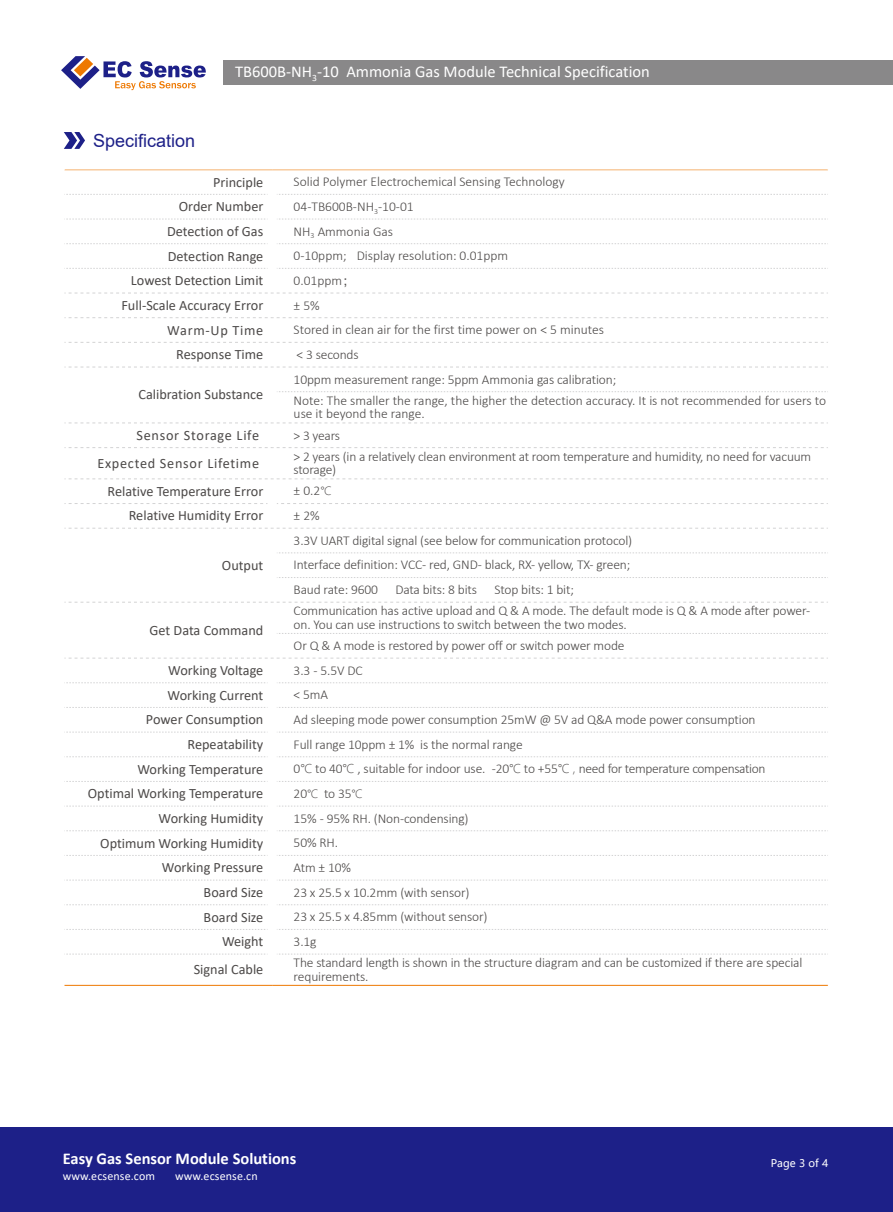
<style>
.page{position:relative;width:893px;height:1212px;background:#fff}
.page>*{position:absolute;margin:0;border:0;box-sizing:border-box;transform-origin:0 0}
.t1{font:18px "Arial";color:#1d2088}
.t2{font:16.5px "Calibri";color:#fff}
.t3{font:700 16.5px "Calibri";color:#fff}
.t4{font:14.25px "Calibri";color:#4c4948}
.t5{font:14.25px "Calibri";letter-spacing:.05em;color:#4c4948}
.t6{font:300 13.5px/13.5px "Calibri";letter-spacing:-.01em;color:#4c4948}
.t7{font:12px "Calibri";letter-spacing:.01em;color:#fff}
.t8{font:10.5px "Microsoft Ya Hei";color:#fff}
.s1{font-family:"ST Xihei";font-weight:400}
.s2{font-family:"Microsoft Ya Hei UI Light";font-weight:400;font-size:11.25px}
.s3{font-family:"Microsoft Ya Hei UI Light";font-weight:400;font-size:12px}
</style>
<div class="page">
<div style="left:0;top:1127px;width:893px;height:85px;background:#1d2088"></div>
<div style="left:224px;top:60px;width:669px;height:24px;background:#898889"></div>
<svg style="left:61px;top:56px;width:145px;height:34px"></svg>
<svg style="left:64px;top:132px;width:21px;height:17px"></svg>
<svg style="left:66px;top:194px;width:202px;height:1px"></svg>
<svg style="left:277px;top:194px;width:549px;height:1px"></svg>
<svg style="left:66px;top:219px;width:202px;height:1px"></svg>
<svg style="left:279px;top:219px;width:547px;height:1px"></svg>
<svg style="left:66px;top:243px;width:202px;height:1px"></svg>
<svg style="left:277px;top:243px;width:549px;height:1px"></svg>
<svg style="left:66px;top:268px;width:202px;height:1px"></svg>
<svg style="left:277px;top:268px;width:549px;height:1px"></svg>
<svg style="left:277px;top:391px;width:549px;height:1px"></svg>
<svg style="left:279px;top:553px;width:547px;height:1px"></svg>
<svg style="left:277px;top:577px;width:549px;height:1px"></svg>
<svg style="left:277px;top:633px;width:549px;height:1px"></svg>
<svg style="left:66px;top:682px;width:202px;height:1px"></svg>
<svg style="left:277px;top:682px;width:549px;height:1px"></svg>
<svg style="left:66px;top:707px;width:202px;height:1px"></svg>
<svg style="left:277px;top:707px;width:549px;height:1px"></svg>
<svg style="left:66px;top:732px;width:202px;height:1px"></svg>
<svg style="left:277px;top:732px;width:549px;height:1px"></svg>
<svg style="left:66px;top:756px;width:202px;height:1px"></svg>
<svg style="left:277px;top:756px;width:549px;height:1px"></svg>
<svg style="left:66px;top:781px;width:202px;height:1px"></svg>
<svg style="left:277px;top:781px;width:549px;height:1px"></svg>
<svg style="left:66px;top:806px;width:202px;height:1px"></svg>
<svg style="left:277px;top:806px;width:549px;height:1px"></svg>
<svg style="left:66px;top:830px;width:202px;height:1px"></svg>
<svg style="left:277px;top:830px;width:549px;height:1px"></svg>
<svg style="left:66px;top:855px;width:202px;height:1px"></svg>
<svg style="left:277px;top:855px;width:549px;height:1px"></svg>
<svg style="left:66px;top:880px;width:202px;height:1px"></svg>
<svg style="left:277px;top:880px;width:549px;height:1px"></svg>
<svg style="left:66px;top:904px;width:202px;height:1px"></svg>
<svg style="left:277px;top:904px;width:549px;height:1px"></svg>
<svg style="left:66px;top:929px;width:202px;height:1px"></svg>
<svg style="left:277px;top:929px;width:549px;height:1px"></svg>
<svg style="left:66px;top:954px;width:202px;height:1px"></svg>
<svg style="left:277px;top:954px;width:549px;height:1px"></svg>
<svg style="left:68px;top:503px;width:200px;height:1px"></svg>
<svg style="left:277px;top:503px;width:547px;height:1px"></svg>
<hr style="left:64px;top:985px;width:208px;height:1px;background:#ee7800">
<hr style="left:272px;top:985px;width:556px;height:1px;background:#ee7800">
<svg style="left:68px;top:342px;width:756px;height:1px"></svg>
<svg style="left:69px;top:367px;width:755px;height:1px"></svg>
<svg style="left:69px;top:423px;width:755px;height:1px"></svg>
<svg style="left:68px;top:528px;width:756px;height:1px"></svg>
<svg style="left:68px;top:602px;width:756px;height:1px"></svg>
<svg style="left:68px;top:658px;width:756px;height:1px"></svg>
<svg style="left:69px;top:293px;width:755px;height:1px"></svg>
<svg style="left:68px;top:317px;width:756px;height:1px"></svg>
<svg style="left:68px;top:447px;width:756px;height:1px"></svg>
<svg style="left:68px;top:478px;width:756px;height:1px"></svg>
<h1 class="t1" style="left:93px;top:128px;width:104px">Specification</h1>
<p class="t2" style="left:235px;top:61px;width:416px">TB600B-NH<sub>3</sub>-10 Ammonia Gas Module Technical Specification</p>
<p class="t4" style="left:213px;top:172px;width:52px">Principle</p>
<p class="t6" style="left:294px;top:175px;width:273px">Solid Polymer Electrochemical Sensing Technology</p>
<p class="t4" style="left:179px;top:197px;width:86px">Order Number</p>
<p class="t6" style="left:294px;top:200px;width:122px">04-TB600B-NH<sub>3</sub>-10-01</p>
<p class="t4" style="left:167px;top:221px;width:98px">Detection of Gas</p>
<p class="t6" style="left:294px;top:224px;width:101px">NH<sub>3</sub> Ammonia Gas</p>
<p class="t4" style="left:168px;top:246px;width:97px">Detection Range</p>
<p class="t6" style="left:294px;top:249px;width:216px">0-10ppm; Display resolution: 0.01ppm</p>
<p class="t4" style="left:131px;top:271px;width:134px">Lowest Detection Limit</p>
<p class="t6" style="left:294px;top:274px;width:64px">0.01ppm<span class="s1">；</span></p>
<p class="t4" style="left:121px;top:295px;width:143px">Full-Scale Accuracy Error</p>
<p class="t6" style="left:294px;top:298px;width:28px">± 5%</p>
<p class="t5" style="left:167px;top:320px;width:98px">Warm-Up Time</p>
<p class="t6" style="left:294px;top:323px;width:312px">Stored in clean air for the first time power on &lt; 5 minutes</p>
<p class="t4" style="left:176px;top:345px;width:89px">Response Time</p>
<p class="t6" style="left:297px;top:348px;width:64px">&lt; 3 seconds</p>
<p class="t4" style="left:138px;top:385px;width:126px">Calibration Substance</p>
<p class="t6" style="left:294px;top:368px;width:534px;line-height:21.1px">10ppm measurement range: 5ppm Ammonia gas calibration;<br>Note: The smaller the range, the higher the detection accuracy. It is not recommended for users to</p>
<p class="t6" style="left:294px;top:407px;width:133px">use it beyond the range.</p>
<p class="t5" style="left:136px;top:425px;width:124px">Sensor Storage Life</p>
<p class="t6" style="left:294px;top:428px;width:48px">&gt; 3 years</p>
<p class="t5" style="left:97px;top:453px;width:163px">Expected Sensor Lifetime</p>
<p class="t6" style="left:294px;top:449px;width:519px">&gt; 2 years (in a relatively clean environment at room temperature and humidity, no need for vacuum storage)</p>
<p class="t4" style="left:108px;top:481px;width:157px">Relative Temperature Error</p>
<p class="t6" style="left:294px;top:484px;width:40px">± 0.2<span class="s2">℃</span></p>
<p class="t4" style="left:129px;top:506px;width:136px">Relative Humidity Error</p>
<p class="t6" style="left:294px;top:509px;width:28px">± 2%</p>
<p class="t4" style="left:222px;top:555px;width:43px">Output</p>
<p class="t6" style="left:294px;top:528px;width:340px;line-height:24.6px">3.3V UART digital signal (see below for communication protocol)<br>Interface definition: VCC- red, GND- black, RX- yellow, TX- green;<br>Baud rate: 9600</p>
<p class="t6" style="left:395px;top:583px;width:83px">Data bits: 8 bits</p>
<p class="t6" style="left:494px;top:583px;width:81px">Stop bits: 1 bit;</p>
<p class="t4" style="left:150px;top:620px;width:115px">Get Data Command</p>
<p class="t6" style="left:294px;top:604px;width:518px">Communication has active upload and Q &amp; A mode. The default mode is Q &amp; A mode after power&shy;on. You can use instructions to switch between the two modes.</p>
<p class="t6" style="left:294px;top:639px;width:332px">Or Q &amp; A mode is restored by power off or switch power mode</p>
<p class="t4" style="left:168px;top:660px;width:97px">Working Voltage</p>
<p class="t6" style="left:294px;top:663px;width:71px">3.3 - 5.5V DC</p>
<p class="t4" style="left:168px;top:685px;width:97px">Working Current</p>
<p class="t6" style="left:294px;top:688px;width:36px">&lt; 5mA</p>
<p class="t4" style="left:146px;top:710px;width:119px">Power Consumption</p>
<p class="t6" style="left:294px;top:713px;width:463px">Ad sleeping mode power consumption 25mW @ 5V ad Q&amp;A mode power consumption</p>
<p class="t4" style="left:188px;top:734px;width:77px">Repeatability</p>
<p class="t6" style="left:294px;top:737px;width:231px">Full range 10ppm ± 1% is the normal range</p>
<p class="t4" style="left:137px;top:759px;width:127px">Working Temperature</p>
<p class="t6" style="left:294px;top:762px;width:473px">0<span class="s3">℃</span> to 40<span class="s3">℃</span> , suitable for indoor use. -20<span class="s3">℃</span> to +55<span class="s3">℃ ,</span> need for temperature compensation</p>
<p class="t4" style="left:88px;top:784px;width:177px">Optimal Working Temperature</p>
<p class="t6" style="left:294px;top:787px;width:71px">20<span class="s2">℃</span> to 35<span class="s2">℃</span></p>
<p class="t4" style="left:159px;top:808px;width:106px">Working Humidity</p>
<p class="t6" style="left:294px;top:811px;width:176px">15% - 95% RH. (Non-condensing)</p>
<p class="t4" style="left:100px;top:833px;width:165px">Optimum Working Humidity</p>
<p class="t6" style="left:294px;top:836px;width:46px">50% RH.</p>
<p class="t4" style="left:162px;top:858px;width:103px">Working Pressure</p>
<p class="t6" style="left:294px;top:861px;width:59px">Atm ± 10%</p>
<p class="t4" style="left:204px;top:882px;width:61px">Board Size</p>
<p class="t6" style="left:294px;top:885px;width:177px">23 x 25.5 x 10.2mm (with sensor)</p>
<p class="t4" style="left:204px;top:907px;width:61px">Board Size</p>
<p class="t6" style="left:294px;top:910px;width:195px">23 x 25.5 x 4.85mm (without sensor)</p>
<p class="t4" style="left:222px;top:932px;width:43px">Weight</p>
<p class="t6" style="left:294px;top:935px;width:24px">3.1g</p>
<p class="t4" style="left:194px;top:959px;width:71px">Signal Cable</p>
<p class="t6" style="left:294px;top:956px;width:510px">The standard length is shown in the structure diagram and can be customized if there are special requirements.</p>
<p class="t3" style="left:63px;top:1146px;width:235px">Easy Gas Sensor Module Solutions</p>
<p class="t7" style="left:63px;top:1167px;width:94px">www.ecsense.com</p>
<p class="t7" style="left:175px;top:1167px;width:84px">www.ecsense.cn</p>
<p class="t8" style="left:771px;top:1156px;width:59px">Page 3 of 4</p>
</div>
